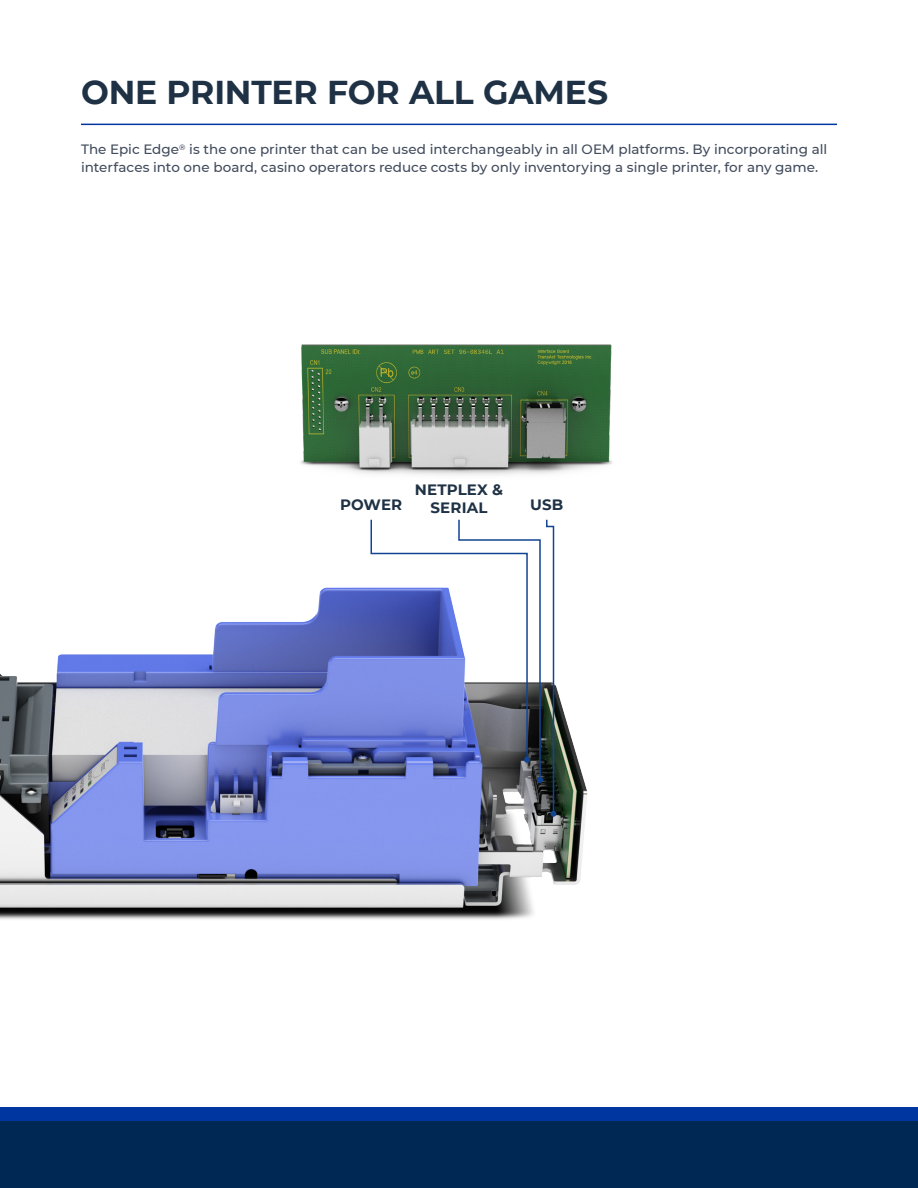
<style>
.page{position:relative;width:918px;height:1188px;background:#fff}
.page>*{position:absolute;margin:0;border:0;box-sizing:border-box;transform-origin:0 0}
.t1{font:700 33px "Montserrat";letter-spacing:-.005em;color:#1f3245}
.t2{font:700 15px/18px "Montserrat";letter-spacing:.01em;color:#1f3245;text-align:center}
.t3{font:500 13.5px/18px "Montserrat";color:#414b5c}
</style>
<div class="page">
<hr style="left:81px;top:124px;width:756px;height:1px;background:#0036a0">
<div style="left:0;top:1120px;width:918px;height:68px;background:#002855"></div>
<div style="left:0;top:1107px;width:918px;height:13px;background:#0036a0"></div>
<img style="left:0;top:587px;width:588px;height:333px">
<img style="left:300px;top:344px;width:312px;height:131px">
<svg style="left:370px;top:519px;width:186px;height:298px"></svg>
<p class="t1" style="left:81px;top:69px;width:529px">ONE PRINTER FOR ALL GAMES</p>
<p class="t3" style="left:81px;top:140px;width:748px">The Epic Edge<sup>®</sup> is the one printer that can be used interchangeably in all OEM platforms. By incorporating all interfaces into one board, casino operators reduce costs by only inventorying a single printer, for any game.</p>
<p class="t2" style="left:340px;top:495px;width:64px">POWER</p>
<p class="t2" style="left:415px;top:480px;width:90px">NETPLEX &amp;<br>SERIAL</p>
<p class="t2" style="left:530px;top:495px;width:35px">USB</p>
</div>
